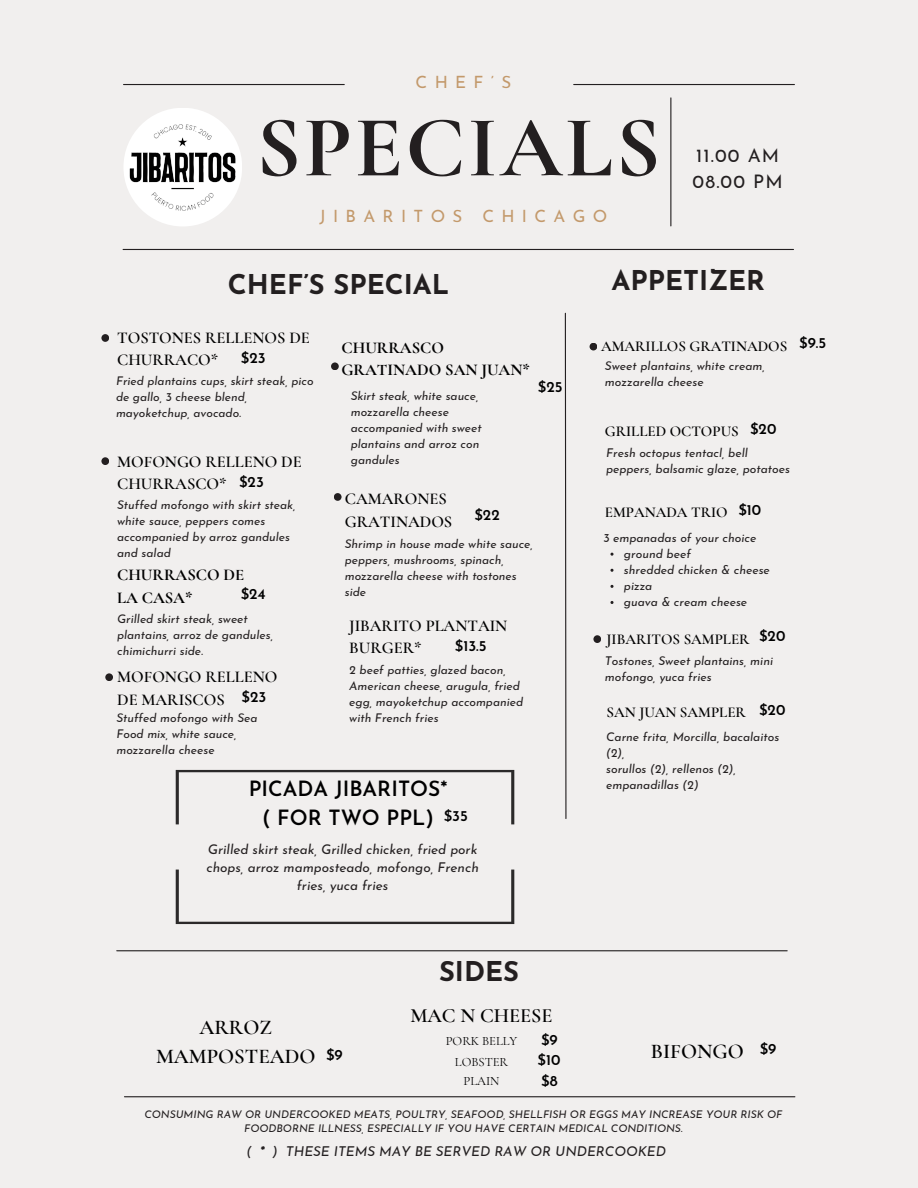
<style>
.page{position:relative;width:918px;height:1188px;background:#f1efee}
.page>*{position:absolute;margin:0;border:0;box-sizing:border-box;transform-origin:0 0}
.t1{font:700 87.45px "Cormorant Garamond";letter-spacing:.03em;color:#231f20}
.t2{font:700 27.3px "Josefin Sans";color:#231f20}
.t3{font:600 21px "Josefin Sans";color:#000}
.t4{font:600 21px/29.2px "Cormorant Garamond";color:#000;text-align:center}
.t5{font:600 20.25px "Cormorant Garamond";color:#000}
.t6{font:18.75px "Josefin Sans";letter-spacing:.06em;color:#231f20}
.t7{font:16.95px "Josefin Sans";letter-spacing:.43em;color:#c3996b}
.t8{font:600 16.5px/22.5px "Cormorant Garamond";color:#000}
.t9{font:700 16.5px/22.5px "Cormorant Garamond";color:#000}
.t10{font:600 15px "Cormorant Garamond";color:#000}
.t11{font:600 15px "Josefin Sans";color:#000}
.t12{font:italic 13.65px "Josefin Sans";color:#231f20}
.t13{font:italic 13.5px/18px "Josefin Sans";color:#231f20;text-align:center}
.t14{font:12.75px "Cormorant Garamond";color:#000}
.t15{font:italic 12.15px/16px "Josefin Sans";color:#231f20}
.t16{font:italic 12px/16px "Josefin Sans";color:#231f20}
.t17{font:italic 10.65px/14.1px "Josefin Sans";color:#231f20;text-align:center}
.s1{font-weight:700}
</style>
<div class="page">
<hr style="left:124px;top:84px;width:220px;height:1px;background:#231f20">
<hr style="left:574px;top:84px;width:220px;height:1px;background:#231f20">
<hr style="left:123px;top:249px;width:671px;height:1px;background:#231f20">
<svg style="left:564px;top:312px;width:3px;height:507px"></svg>
<hr style="left:670px;top:98px;width:1px;height:128px;background:#231f20">
<div style="left:101px;top:334px;width:8px;height:8px;background:#231f20;border-radius:50%"></div>
<div style="left:101px;top:457px;width:8px;height:8px;background:#231f20;border-radius:50%"></div>
<div style="left:123px;top:108px;width:119px;height:118px;background:#fff;border-radius:50%"></div>
<hr style="left:124px;top:1096px;width:671px;height:1px;background:#231f20">
<img style="left:130px;top:125px;width:106px;height:85px">
<div style="left:331px;top:362px;width:8px;height:8px;background:#231f20;border-radius:50%"></div>
<div style="left:334px;top:493px;width:8px;height:8px;background:#231f20;border-radius:50%"></div>
<div style="left:105px;top:673px;width:8px;height:8px;background:#231f20;border-radius:50%"></div>
<svg style="left:176px;top:770px;width:338px;height:54px"></svg>
<svg style="left:176px;top:870px;width:338px;height:54px"></svg>
<svg style="left:610px;top:569px;width:4px;height:3px"></svg>
<svg style="left:610px;top:585px;width:4px;height:3px"></svg>
<svg style="left:610px;top:601px;width:4px;height:3px"></svg>
<hr style="left:117px;top:950px;width:670px;height:1px;background:#231f20">
<div style="left:590px;top:343px;width:7px;height:7px;background:#231f20;border-radius:50%"></div>
<div style="left:593px;top:635px;width:8px;height:8px;background:#231f20;border-radius:50%"></div>
<p class="t7" style="left:416px;top:76px;width:97px">CHEF’S</p>
<p class="t1" style="left:256px;top:95px;width:406px">SPECIALS</p>
<p class="t7" style="left:320px;top:210px;width:289px">JIBARITOS CHICAGO</p>
<p class="t6" style="left:696px;top:148px;width:85px">11.00 AM</p>
<p class="t6" style="left:693px;top:174px;width:92px">08.00 PM</p>
<p class="t2" style="left:228px;top:274px;width:223px">CHEF’S SPECIAL</p>
<p class="t2" style="left:612px;top:270px;width:155px">APPETIZER</p>
<p class="t8" style="left:117px;top:326px;width:194px">TOSTONES RELLENOS DE<br>CHURRACO*</p>
<p class="t16" style="left:116px;top:374px;width:199px">Fried plantains cups, skirt steak, pico de gallo, 3 cheese blend, mayoketchup, avocado.</p>
<p class="t8" style="left:117px;top:450px;width:186px">MOFONGO RELLENO DE<br>CHURRASCO*</p>
<p class="t16" style="left:117px;top:497px;width:180px">Stuffed mofongo with skirt steak, white sauce, peppers comes accompanied by arroz gandules and salad</p>
<p class="t9" style="left:342px;top:336px;width:190px">CHURRASCO<br>GRATINADO SAN JUAN*</p>
<p class="t16" style="left:351px;top:389px;width:133px">Skirt steak, white sauce, mozzarella cheese accompanied with sweet plantains and arroz con gandules</p>
<p class="t11" style="left:241px;top:352px;width:26px">$23</p>
<p class="t11" style="left:538px;top:381px;width:26px">$25</p>
<p class="t11" style="left:239px;top:475px;width:26px">$23</p>
<p class="t8" style="left:345px;top:488px;width:109px">CAMARONES<br>GRATINADOS</p>
<p class="t16" style="left:345px;top:537px;width:190px">Shrimp in house made white sauce, peppers, mushrooms, spinach, mozzarella cheese with tostones side</p>
<p class="t11" style="left:474px;top:509px;width:27px">$22</p>
<p class="t9" style="left:117px;top:564px;width:129px">CHURRASCO DE<br>LA CASA*</p>
<p class="t16" style="left:117px;top:612px;width:158px">Grilled skirt steak, sweet plantains, arroz de gandules, chimichurri side.</p>
<p class="t8" style="left:349px;top:614px;width:160px">JIBARITO PLANTAIN<br>BURGER*</p>
<p class="t16" style="left:349px;top:663px;width:175px">2 beef patties, glazed bacon,<br>American cheese, arugula, fried egg, mayoketchup accompanied with French fries</p>
<p class="t11" style="left:241px;top:588px;width:27px">$24</p>
<p class="t11" style="left:455px;top:640px;width:33px">$13.5</p>
<p class="t8" style="left:117px;top:666px;width:162px">MOFONGO RELLENO<br>DE MARISCOS</p>
<p class="t11" style="left:242px;top:691px;width:26px">$23</p>
<p class="t16" style="left:116px;top:711px;width:143px">Stuffed mofongo with Sea<br>Food mix, white sauce, mozzarella cheese</p>
<p class="t3" style="left:249px;top:780px;width:200px">PICADA JIBARITOS*</p>
<p class="t3" style="left:262px;top:809px;width:173px">( FOR TWO PPL)</p>
<p class="t11" style="left:444px;top:810px;width:26px">$35</p>
<p class="t13" style="left:206px;top:842px;width:274px">Grilled skirt steak, Grilled chicken, fried pork chops, arroz mamposteado, mofongo, French fries, yuca fries</p>
<p class="t10" style="left:601px;top:337px;width:188px">AMARILLOS GRATINADOS</p>
<p class="t15" style="left:605px;top:358px;width:162px">Sweet plantains, white cream, mozzarella cheese</p>
<p class="t11" style="left:799px;top:337px;width:28px">$9.5</p>
<p class="t10" style="left:605px;top:422px;width:135px">GRILLED OCTOPUS</p>
<p class="t11" style="left:750px;top:423px;width:28px">$20</p>
<p class="t15" style="left:606px;top:446px;width:185px">Fresh octopus tentacl, bell peppers, balsamic glaze, potatoes</p>
<p class="t10" style="left:605px;top:504px;width:124px">EMPANADA TRIO</p>
<p class="t11" style="left:738px;top:504px;width:24px">$10</p>
<p class="t15" style="left:603px;top:530px;width:154px">3 empanadas of your choice</p>
<p class="t15" style="left:624px;top:547px;width:68px">ground beef</p>
<p class="t15" style="left:624px;top:563px;width:147px">shredded chicken &amp; cheese</p>
<p class="t15" style="left:624px;top:579px;width:30px">pizza</p>
<p class="t15" style="left:624px;top:595px;width:125px">guava &amp; cream cheese</p>
<p class="t11" style="left:759px;top:630px;width:28px">$20</p>
<p class="t10" style="left:607px;top:630px;width:145px">JIBARITOS SAMPLER</p>
<p class="t15" style="left:605px;top:654px;width:170px">Tostones, Sweet plantains, mini mofongo, yuca fries</p>
<p class="t10" style="left:607px;top:703px;width:141px">SAN JUAN SAMPLER</p>
<p class="t15" style="left:606px;top:730px;width:175px">Carne frita, Morcilla, bacalaitos (2),</p>
<p class="t15" style="left:606px;top:762px;width:131px">sorullos (2), rellenos (2), empanadillas (2)</p>
<p class="t11" style="left:759px;top:703px;width:28px">$20</p>
<p class="t4" style="left:156px;top:1012px;width:161px">ARROZ<br>MAMPOSTEADO</p>
<p class="t11" style="left:326px;top:1049px;width:18px">$9</p>
<p class="t2" style="left:439px;top:960px;width:82px">SIDES</p>
<p class="t5" style="left:410px;top:1003px;width:144px">MAC N CHEESE</p>
<p class="t14" style="left:446px;top:1033px;width:73px">PORK BELLY</p>
<p class="t14" style="left:455px;top:1054px;width:55px">LOBSTER</p>
<p class="t14" style="left:464px;top:1073px;width:38px">PLAIN</p>
<p class="t11" style="left:541px;top:1034px;width:18px">$9</p>
<p class="t11" style="left:538px;top:1053px;width:24px">$10</p>
<p class="t11" style="left:541px;top:1075px;width:18px">$8</p>
<p class="t4" style="left:651px;top:1036px;width:94px">BIFONGO</p>
<p class="t11" style="left:760px;top:1042px;width:18px">$9</p>
<p class="t17" style="left:144px;top:1109px;width:640px">CONSUMING RAW OR UNDERCOOKED MEATS, POULTRY, SEAFOOD, SHELLFISH OR EGGS MAY INCREASE YOUR RISK OF<br>FOODBORNE ILLNESS, ESPECIALLY IF YOU HAVE CERTAIN MEDICAL CONDITIONS.</p>
<p class="t12" style="left:247px;top:1146px;width:421px">( <span class="s1">*</span> ) THESE ITEMS MAY BE SERVED RAW OR UNDERCOOKED</p>
</div>
